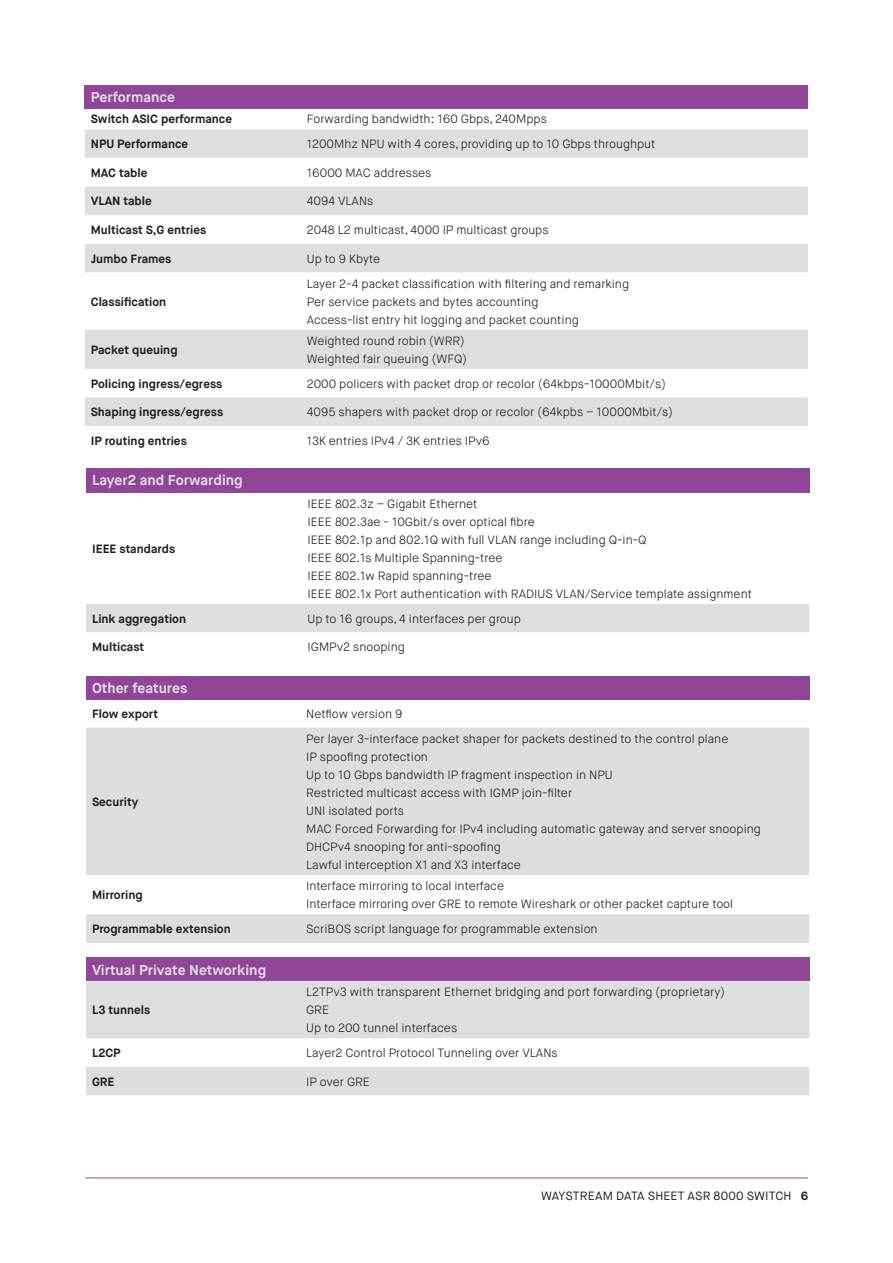
<style>
.page{position:relative;width:893px;height:1263px;background:#fff}
.page>*{position:absolute;margin:0;border:0;box-sizing:border-box;transform-origin:0 0}
.t1{font:700 14.25px "Maison Neue";color:#dddede}
.t2{font:300 12px/18px "Maison Neue";color:#231f20}
.t3{font:700 12px "Maison Neue";color:#231f20}
.t4{font:12px "Maison Neue";letter-spacing:.01em;color:#231f20}
.s1{font-weight:700}
</style>
<div class="page">
<hr style="left:85px;top:1177px;width:723px;height:1px;background:#914599">
<div style="left:85px;top:85px;width:723px;height:23px;background:#914599"></div>
<svg style="left:85px;top:129px;width:723px;height:297px;fill:#dddede"></svg>
<div style="left:86px;top:468px;width:723px;height:25px;background:#914599"></div>
<div style="left:86px;top:604px;width:723px;height:28px;background:#dddede"></div>
<div style="left:86px;top:676px;width:723px;height:23px;background:#914599"></div>
<svg style="left:86px;top:728px;width:723px;height:215px;fill:#dcdedd"></svg>
<div style="left:86px;top:958px;width:723px;height:23px;background:#914599"></div>
<div style="left:86px;top:981px;width:723px;height:57px;background:#dddede"></div>
<div style="left:86px;top:1067px;width:723px;height:28px;background:#dcdedd"></div>
<p class="t1" style="left:91px;top:91px;width:86px">Performance</p>
<p class="t3" style="left:91px;top:114px;width:143px">Switch ASIC performance</p>
<p class="t2" style="left:307px;top:111px;width:242px">Forwarding bandwidth: 160 Gbps, 240Mpps</p>
<p class="t3" style="left:91px;top:139px;width:99px">NPU Performance</p>
<p class="t2" style="left:307px;top:136px;width:350px">1200Mhz NPU with 4 cores, providing up to 10 Gbps throughput</p>
<p class="t3" style="left:91px;top:167px;width:58px">MAC table</p>
<p class="t2" style="left:307px;top:165px;width:126px">16000 MAC addresses</p>
<p class="t3" style="left:91px;top:196px;width:62px">VLAN table</p>
<p class="t2" style="left:307px;top:193px;width:68px">4094 VLANs</p>
<p class="t3" style="left:91px;top:225px;width:117px">Multicast S,G entries</p>
<p class="t2" style="left:307px;top:222px;width:243px">2048 L2 multicast, 4000 IP multicast groups</p>
<p class="t3" style="left:91px;top:253px;width:82px">Jumbo Frames</p>
<p class="t2" style="left:307px;top:250px;width:75px">Up to 9 Kbyte</p>
<p class="t3" style="left:91px;top:296px;width:77px">Classification</p>
<p class="t2" style="left:307px;top:275px;width:324px">Layer 2-4 packet classification with filtering and remarking<br>Per service packets and bytes accounting<br>Access-list entry hit logging and packet counting</p>
<p class="t3" style="left:91px;top:344px;width:88px">Packet queuing</p>
<p class="t2" style="left:307px;top:333px;width:162px">Weighted round robin (WRR)<br>Weighted fair queuing (WFQ)</p>
<p class="t3" style="left:91px;top:378px;width:133px">Policing ingress/egress</p>
<p class="t2" style="left:307px;top:376px;width:361px">2000 policers with packet drop or recolor (64kbps-10000Mbit/s)</p>
<p class="t3" style="left:91px;top:407px;width:134px">Shaping ingress/egress</p>
<p class="t2" style="left:307px;top:404px;width:368px">4095 shapers with packet drop or recolor (64kpbs – 10000Mbit/s)</p>
<p class="t3" style="left:91px;top:435px;width:98px">IP routing entries</p>
<p class="t2" style="left:307px;top:433px;width:184px">13K entries IPv4 / 3K entries IPv6</p>
<p class="t1" style="left:92px;top:474px;width:152px">Layer2 and Forwarding</p>
<p class="t3" style="left:92px;top:543px;width:85px">IEEE standards</p>
<p class="t2" style="left:308px;top:496px;width:446px">IEEE 802.3z – Gigabit Ethernet<br>IEEE 802.3ae - 10Gbit/s over optical fibre<br>IEEE 802.1p and 802.1Q with full VLAN range including Q-in-Q<br>IEEE 802.1s Multiple Spanning-tree<br>IEEE 802.1w Rapid spanning-tree<br>IEEE 802.1x Port authentication with RADIUS VLAN/Service template assignment</p>
<p class="t3" style="left:92px;top:613px;width:96px">Link aggregation</p>
<p class="t2" style="left:308px;top:610px;width:215px">Up to 16 groups, 4 interfaces per group</p>
<p class="t3" style="left:92px;top:642px;width:54px">Multicast</p>
<p class="t2" style="left:308px;top:639px;width:99px">IGMPv2 snooping</p>
<p class="t1" style="left:92px;top:682px;width:97px">Other features</p>
<p class="t3" style="left:92px;top:709px;width:67px">Flow export</p>
<p class="t2" style="left:306px;top:706px;width:98px">Netflow version 9</p>
<p class="t3" style="left:92px;top:796px;width:48px">Security</p>
<p class="t2" style="left:306px;top:731px;width:456px">Per layer 3-interface packet shaper for packets destined to the control plane<br>IP spoofing protection<br>Up to 10 Gbps bandwidth IP fragment inspection in NPU<br>Restricted multicast access with IGMP join-filter<br>UNI isolated ports<br>MAC Forced Forwarding for IPv4 including automatic gateway and server snooping DHCPv4 snooping for anti-spoofing<br>Lawful interception X1 and X3 interface</p>
<p class="t3" style="left:92px;top:890px;width:52px">Mirroring</p>
<p class="t2" style="left:306px;top:878px;width:429px">Interface mirroring to local interface<br>Interface mirroring over GRE to remote Wireshark or other packet capture tool</p>
<p class="t3" style="left:92px;top:924px;width:140px">Programmable extension</p>
<p class="t2" style="left:306px;top:921px;width:293px">ScriBOS script language for programmable extension</p>
<p class="t1" style="left:92px;top:964px;width:176px">Virtual Private Networking</p>
<p class="t3" style="left:92px;top:1005px;width:60px">L3 tunnels</p>
<p class="t2" style="left:306px;top:984px;width:420px">L2TPv3 with transparent Ethernet bridging and port forwarding (proprietary)<br>GRE<br>Up to 200 tunnel interfaces</p>
<p class="t3" style="left:92px;top:1048px;width:30px">L2CP</p>
<p class="t2" style="left:306px;top:1045px;width:253px">Layer2 Control Protocol Tunneling over VLANs</p>
<p class="t3" style="left:92px;top:1076px;width:24px">GRE</p>
<p class="t2" style="left:306px;top:1073px;width:65px">IP over GRE</p>
<p class="t4" style="left:541px;top:1190px;width:269px">WAYSTREAM DATA SHEET ASR 8000 SWITCH <span class="s1">6</span></p>
</div>
